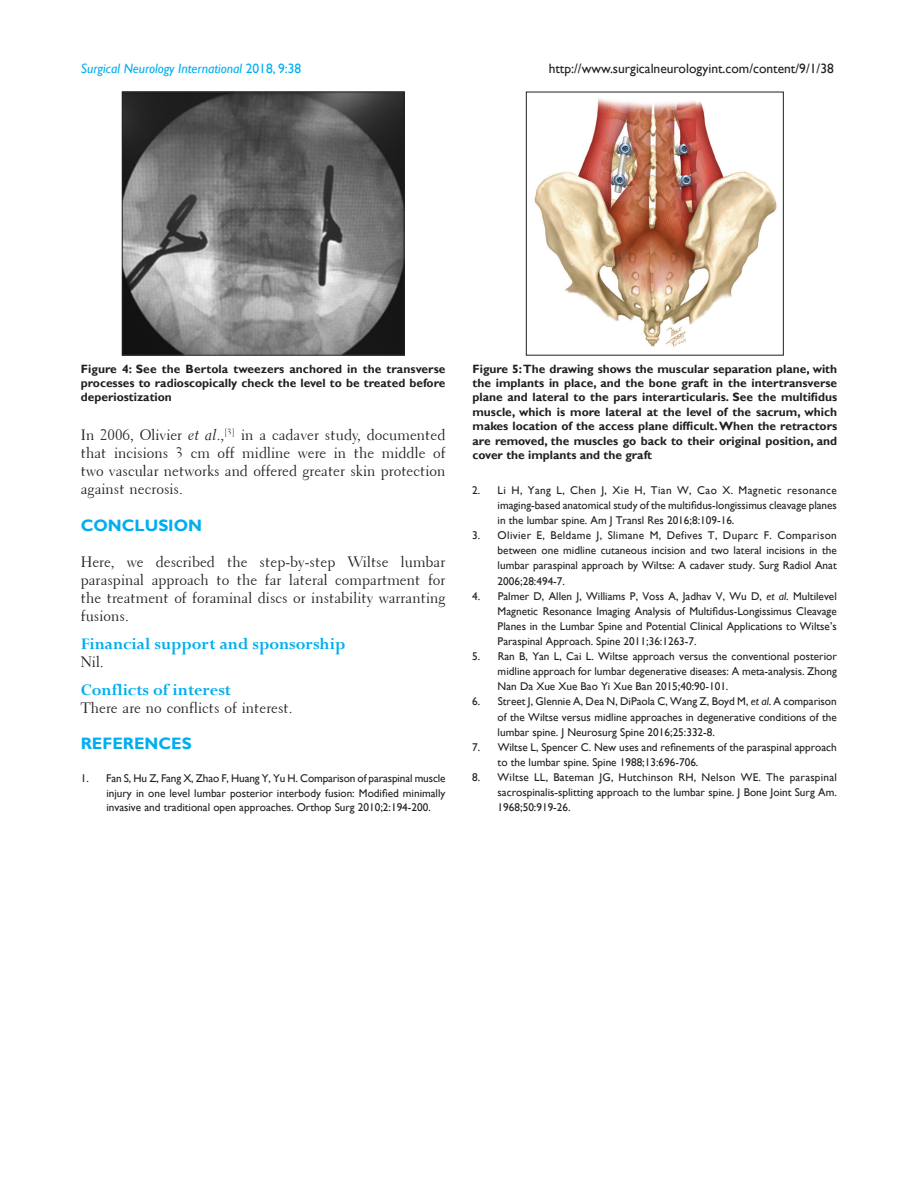
<style>
.page{position:relative;width:918px;height:1188px;background:#fff}
.page>*{position:absolute;margin:0;border:0;box-sizing:border-box;transform-origin:0 0}
.t1{font:700 18px "Perpetua";color:#00aeef}
.t2{font:700 16.5px "Gill Sans";color:#00aeef}
.TX{font:15px/18px "Transitional 521 BT Roman A";color:#231f20;text-align:justify}
.t3{font:13.5px "Gill Sans";color:#231f20}
.t4{font:italic 13.5px "Gill Sans";color:#00aeef}
.FGC{font:700 12px/14.4px "Gill Sans";color:#231f20;text-align:justify}
.REF{font:11.25px/15.1px "Gill Sans";color:#231f20;text-align:justify}
.s1{font-style:normal}
.s2{font-family:"Transitional 521 BT Cursive A"}
.s3{font-style:italic}
</style>
<div class="page">
<img style="left:124px;top:94px;width:278px;height:259px">
<div style="left:122px;top:92px;width:282px;height:263px;border:1px solid #231f20"></div>
<img style="left:534px;top:98px;width:243px;height:249px">
<div style="left:526px;top:92px;width:258px;height:263px;border:1px solid #231f20"></div>
<p class="t4" style="left:81px;top:61px;width:222px">Surgical Neurology International <span class="s1">2018, 9:38</span></p>
<p class="t3" style="left:549px;top:61px;width:287px">http://www.surgicalneurologyint.com/content/9/1/38</p>
<p class="FGC" style="left:81px;top:362px;width:366px">Figure 4: See the Bertola tweezers anchored in the transverse processes to radioscopically check the level to be treated before deperiostization</p>
<p class="FGC" style="left:473px;top:362px;width:366px">Figure 5: The drawing shows the muscular separation plane, with the implants in place, and the bone graft in the intertransverse plane and lateral to the pars interarticularis. See the multifidus muscle, which is more lateral at the level of the sacrum, which makes location of the access plane difficult. When the retractors are removed, the muscles go back to their original position, and cover the implants and the graft</p>
<p class="TX" style="left:81px;top:426px;width:366px">In 2006, Olivier <span class="s2">et al</span>.,<sup>[3]</sup> in a cadaver study, documented that incisions 3 cm off midline were in the middle of two vascular networks and offered greater skin protection against necrosis.</p>
<h1 class="t2" style="left:81px;top:515px;width:123px">CONCLUSION</h1>
<p class="TX" style="left:81px;top:553px;width:366px">Here, we described the step‑by‑step Wiltse lumbar paraspinal approach to the far lateral compartment for the treatment of foraminal discs or instability warranting fusions.</p>
<h2 class="t1" style="left:81px;top:632px;width:266px">Financial support and sponsorship</h2>
<p class="TX" style="left:81px;top:653px;width:24px">Nil.</p>
<h2 class="t1" style="left:81px;top:678px;width:152px">Conflicts of interest</h2>
<p class="TX" style="left:81px;top:699px;width:213px">There are no conflicts of interest.</p>
<h1 class="t2" style="left:81px;top:734px;width:112px">REFERENCES</h1>
<p class="REF" style="left:106px;top:771px;width:341px;line-height:14.7px;text-indent:-26px">1. Fan S, Hu Z, Fang X, Zhao F, Huang Y, Yu H. Comparison of paraspinal muscle injury in one level lumbar posterior interbody fusion: Modified minimally invasive and traditional open approaches. Orthop Surg 2010;2:194‑200.</p>
<p class="REF" style="left:498px;top:483px;width:341px;text-indent:-26px">2. Li H, Yang L, Chen J, Xie H, Tian W, Cao X. Magnetic resonance imaging‑based anatomical study of the multifidus‑longissimus cleavage planes in the lumbar spine. Am J Transl Res 2016;8:109‑16.</p>
<p class="REF" style="left:498px;top:528px;width:341px;text-indent:-26px">3. Olivier E, Beldame J, Slimane M, Defives T, Duparc F. Comparison between one midline cutaneous incision and two lateral incisions in the lumbar paraspinal approach by Wiltse: A cadaver study. Surg Radiol Anat 2006;28:494‑7.</p>
<p class="REF" style="left:498px;top:588px;width:341px;text-indent:-26px">4. Palmer D, Allen J, Williams P, Voss A, Jadhav V, Wu D, <span class="s3">et al</span>. Multilevel Magnetic Resonance Imaging Analysis of Multifidus‑Longissimus Cleavage Planes in the Lumbar Spine and Potential Clinical Applications to Wiltse’s Paraspinal Approach. Spine 2011;36:1263‑7.</p>
<p class="REF" style="left:498px;top:649px;width:341px;text-indent:-26px">5. Ran B, Yan L, Cai L. Wiltse approach versus the conventional posterior midline approach for lumbar degenerative diseases: A meta‑analysis. Zhong Nan Da Xue Xue Bao Yi Xue Ban 2015;40:90‑101.</p>
<p class="REF" style="left:498px;top:694px;width:341px;text-indent:-26px">6. Street J, Glennie A, Dea N, DiPaola C, Wang Z, Boyd M, <span class="s3">et al</span>. A comparison of the Wiltse versus midline approaches in degenerative conditions of the lumbar spine. J Neurosurg Spine 2016;25:332‑8.</p>
<p class="REF" style="left:498px;top:740px;width:341px;text-indent:-26px">7. Wiltse L, Spencer C. New uses and refinements of the paraspinal approach to the lumbar spine. Spine 1988;13:696‑706.</p>
<p class="REF" style="left:498px;top:770px;width:341px;text-indent:-26px">8. Wiltse LL, Bateman JG, Hutchinson RH, Nelson WE. The paraspinal sacrospinalis-splitting approach to the lumbar spine. J Bone Joint Surg Am.<br>1968;50:919-26.</p>
</div>
